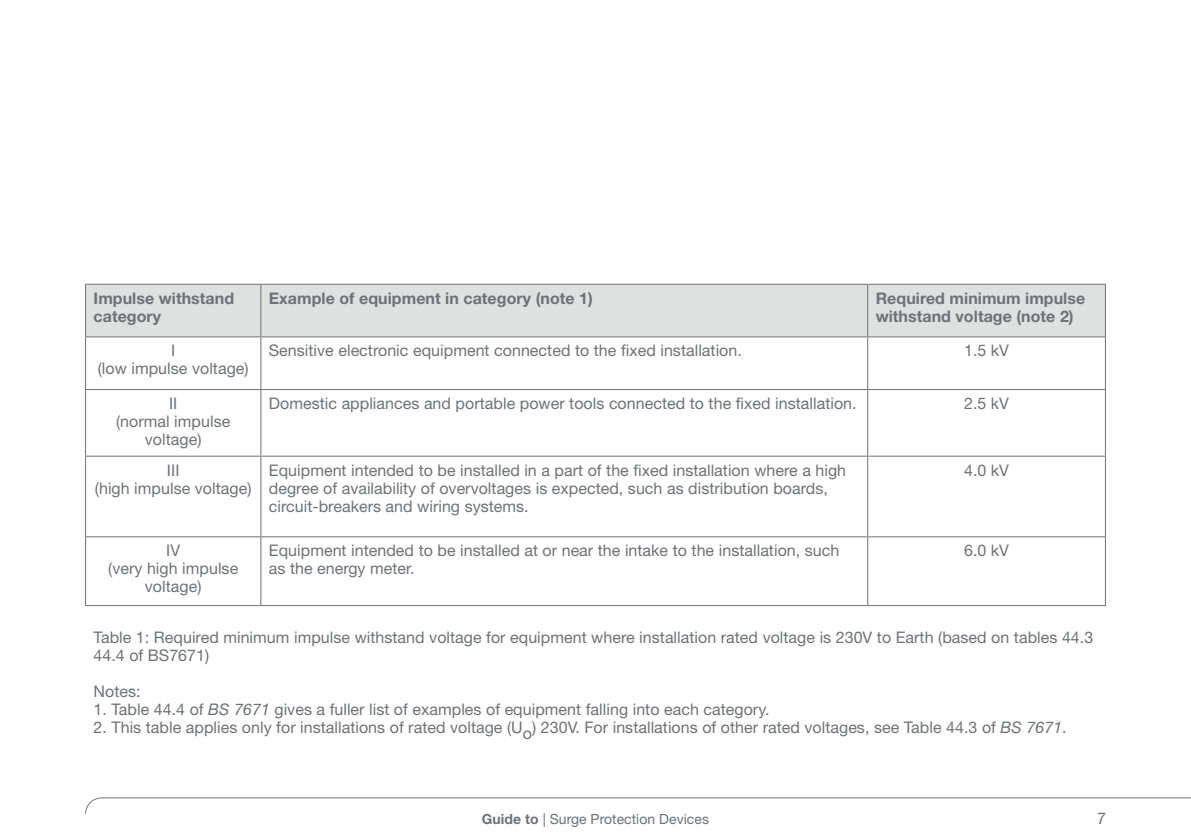
<style>
.page{position:relative;width:1191px;height:840px;background:#fff}
.page>*{position:absolute;margin:0;border:0;box-sizing:border-box;transform-origin:0 0}
.t1{font:16px/18px "Helvetica Neue LT Std";letter-spacing:.005em;color:#6d7276;text-align:center}
.t2{font:700 16px/18px "Helvetica Neue LT Std";letter-spacing:.005em;color:#6d7276}
.t3{font:14px "Helvetica Neue LT Std";letter-spacing:.005em;color:#6d7276}
.s1{font-style:italic}
.s2{font-weight:700}
</style>
<div class="page">
<svg style="left:85px;top:797px;width:1106px;height:16px"></svg>
<div style="left:86px;top:284px;width:1019px;height:52px;background:#dfe1e1"></div>
<hr style="left:85px;top:283px;width:176px;height:1px;background:#6d7276">
<hr style="left:85px;top:284px;width:1px;height:52px;background:#6d7276">
<hr style="left:261px;top:283px;width:606px;height:1px;background:#6d7276">
<hr style="left:260px;top:284px;width:1px;height:52px;background:#6d7276">
<hr style="left:867px;top:283px;width:239px;height:1px;background:#6d7276">
<hr style="left:867px;top:284px;width:1px;height:52px;background:#6d7276">
<hr style="left:1105px;top:284px;width:1px;height:52px;background:#6d7276">
<hr style="left:85px;top:336px;width:176px;height:1px;background:#6d7276">
<hr style="left:85px;top:337px;width:1px;height:52px;background:#6d7276">
<hr style="left:261px;top:336px;width:606px;height:1px;background:#6d7276">
<hr style="left:260px;top:337px;width:1px;height:52px;background:#6d7276">
<hr style="left:867px;top:336px;width:239px;height:1px;background:#6d7276">
<hr style="left:867px;top:337px;width:1px;height:52px;background:#6d7276">
<hr style="left:1105px;top:337px;width:1px;height:52px;background:#6d7276">
<hr style="left:85px;top:389px;width:176px;height:1px;background:#6d7276">
<hr style="left:85px;top:390px;width:1px;height:65px;background:#6d7276">
<hr style="left:261px;top:389px;width:606px;height:1px;background:#6d7276">
<hr style="left:260px;top:390px;width:1px;height:65px;background:#6d7276">
<hr style="left:867px;top:389px;width:239px;height:1px;background:#6d7276">
<hr style="left:867px;top:390px;width:1px;height:65px;background:#6d7276">
<hr style="left:1105px;top:390px;width:1px;height:65px;background:#6d7276">
<hr style="left:85px;top:455px;width:176px;height:1px;background:#6d7276">
<hr style="left:85px;top:456px;width:1px;height:80px;background:#6d7276">
<hr style="left:261px;top:455px;width:606px;height:1px;background:#6d7276">
<hr style="left:260px;top:456px;width:1px;height:80px;background:#6d7276">
<hr style="left:867px;top:455px;width:239px;height:1px;background:#6d7276">
<hr style="left:867px;top:456px;width:1px;height:80px;background:#6d7276">
<hr style="left:1105px;top:456px;width:1px;height:80px;background:#6d7276">
<hr style="left:85px;top:536px;width:176px;height:1px;background:#6d7276">
<hr style="left:85px;top:537px;width:1px;height:67px;background:#6d7276">
<hr style="left:261px;top:536px;width:606px;height:1px;background:#6d7276">
<hr style="left:260px;top:537px;width:1px;height:67px;background:#6d7276">
<hr style="left:867px;top:536px;width:239px;height:1px;background:#6d7276">
<hr style="left:867px;top:537px;width:1px;height:67px;background:#6d7276">
<hr style="left:1105px;top:537px;width:1px;height:67px;background:#6d7276">
<hr style="left:85px;top:604px;width:176px;height:1px;background:#6d7276">
<hr style="left:261px;top:604px;width:606px;height:1px;background:#6d7276">
<hr style="left:867px;top:604px;width:239px;height:1px;background:#6d7276">
<p class="t2" style="left:94px;top:288px;width:142px">Impulse withstand category</p>
<p class="t2" style="left:269px;top:288px;width:325px">Example of equipment in category (note 1)</p>
<p class="t2" style="left:875px;top:288px;width:211px">Required minimum impulse withstand voltage (note 2)</p>
<p class="t1" style="left:98px;top:341px;width:152px">I<br>(low impulse voltage)</p>
<p class="t1" style="left:269px;top:341px;width:474px">Sensitive electronic equipment connected to the fixed installation.</p>
<p class="t1" style="left:964px;top:341px;width:47px">1.5 kV</p>
<p class="t1" style="left:116px;top:394px;width:116px">II<br>(normal impulse voltage)</p>
<p class="t1" style="left:269px;top:394px;width:589px">Domestic appliances and portable power tools connected to the fixed installation.</p>
<p class="t1" style="left:964px;top:394px;width:47px">2.5 kV</p>
<p class="t1" style="left:95px;top:460px;width:158px">III<br>(high impulse voltage)</p>
<p class="t1" style="left:269px;top:460px;width:579px;text-align:left">Equipment intended to be installed in a part of the fixed installation where a high degree of availability of overvoltages is expected, such as distribution boards, circuit-breakers and wiring systems.</p>
<p class="t1" style="left:964px;top:460px;width:47px">4.0 kV</p>
<p class="t1" style="left:108px;top:541px;width:132px">IV<br>(very high impulse voltage)</p>
<p class="t1" style="left:269px;top:541px;width:572px;text-align:left">Equipment intended to be installed at or near the intake to the installation, such as the energy meter.</p>
<p class="t1" style="left:964px;top:541px;width:47px">6.0 kV</p>
<p class="t1" style="left:94px;top:627px;width:1001px;text-align:left">Table 1: Required minimum impulse withstand voltage for equipment where installation rated voltage is 230V to Earth (based on tables 44.3<br>44.4 of BS7671)</p>
<p class="t1" style="left:94px;top:681px;width:49px">Notes:</p>
<p class="t1" style="left:94px;top:699px;width:677px">1. Table 44.4 of <span class="s1">BS 7671</span> gives a fuller list of examples of equipment falling into each category.</p>
<p class="t1" style="left:94px;top:717px;width:974px">2. This table applies only for installations of rated voltage (Uo) 230V. For installations of other rated voltages, see Table 44.3 of <span class="s1">BS 7671</span>.</p>
<p class="t3" style="left:482px;top:809px;width:229px"><span class="s2">Guide to</span> | Surge Protection Devices</p>
<p class="t1" style="left:1097px;top:809px;width:10px">7</p>
</div>
